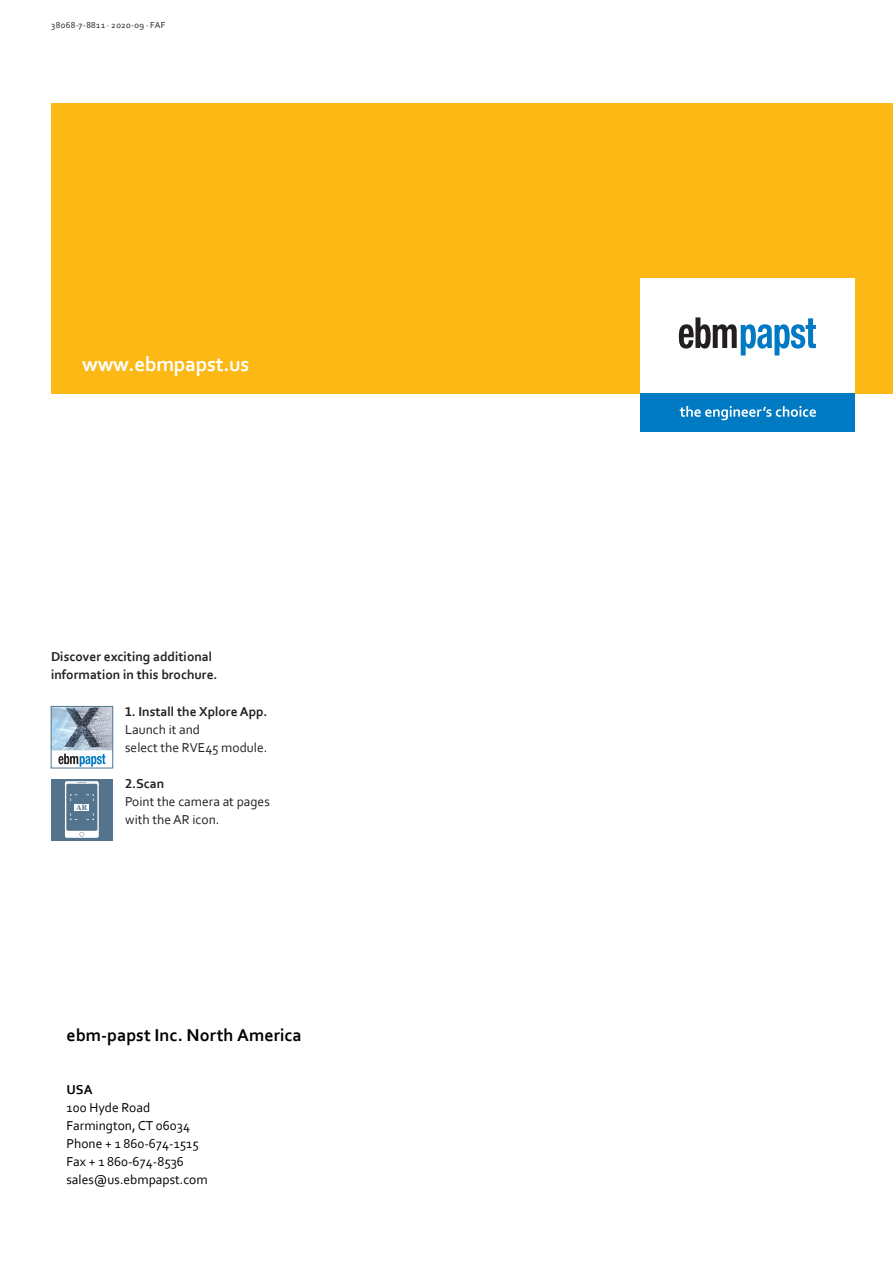
<style>
.page{position:relative;width:893px;height:1263px;background:#fff}
.page>*{position:absolute;margin:0;border:0;box-sizing:border-box;transform-origin:0 0}
.t1{font:700 21px "Corbel";letter-spacing:-.015em;color:#fff}
.t2{font:700 18px "Corbel";color:#000}
.t3{font:13.5px/18px "Corbel";color:#000}
.t4{font:700 13.5px/18px "Corbel";color:#231f20}
.t5{font:13.5px/18px "Corbel";color:#231f20}
.t6{font:700 13.5px "Corbel";color:#000}
.t7{font:9px "Corbel";letter-spacing:.04em;color:#231f20}
.t8{font:700 7.8px "Times";color:#54738c}
.s1{font-style:inherit}
</style>
<div class="page">
<div style="left:51px;top:103px;width:842px;height:291px;background:#fcb814"></div>
<div style="left:640px;top:279px;width:214px;height:115px;background:#fff"></div>
<svg style="left:679px;top:317px;width:137px;height:38px"></svg>
<div style="left:640px;top:394px;width:214px;height:38px;background:#007ac2"></div>
<svg style="left:680px;top:406px;width:136px;height:14px"></svg>
<svg style="left:53px;top:708px;width:58px;height:58px;background:#a0b2c1"></svg>
<div style="left:51px;top:706px;width:62px;height:62px;border:1px solid #54738c"></div>
<div style="left:51px;top:779px;width:62px;height:62px;background:#54738c"></div>
<svg style="left:65px;top:781px;width:34px;height:57px"></svg>
<p class="t7" style="left:51px;top:19px;width:116px">38068-7-8811 · 2020-09 · FAF</p>
<h1 class="t1" style="left:82px;top:351px;width:169px">www.ebmpapst.<span class="s1">us</span></h1>
<p class="t4" style="left:51px;top:647px;width:168px">Discover exciting additional information in this brochure.</p>
<p class="t8" style="left:76px;top:800px;width:13px">AR</p>
<p class="t4" style="left:125px;top:702px;width:144px">1. Install the Xplore App.</p>
<p class="t5" style="left:125px;top:720px;width:144px">Launch it and<br>select the RVE45 module.</p>
<p class="t4" style="left:125px;top:774px;width:41px">2.Scan</p>
<p class="t5" style="left:125px;top:792px;width:146px">Point the camera at pages with the AR icon.</p>
<h2 class="t2" style="left:67px;top:1024px;width:237px">ebm-papst Inc. North America</h2>
<p class="t6" style="left:67px;top:1081px;width:28px">USA</p>
<p class="t3" style="left:67px;top:1098px;width:143px">100 Hyde Road<br>Farmington, CT 06034<br>Phone + 1 860-674-1515<br>Fax + 1 860-674-8536 sales@us.ebmpapst.com</p>
</div>
